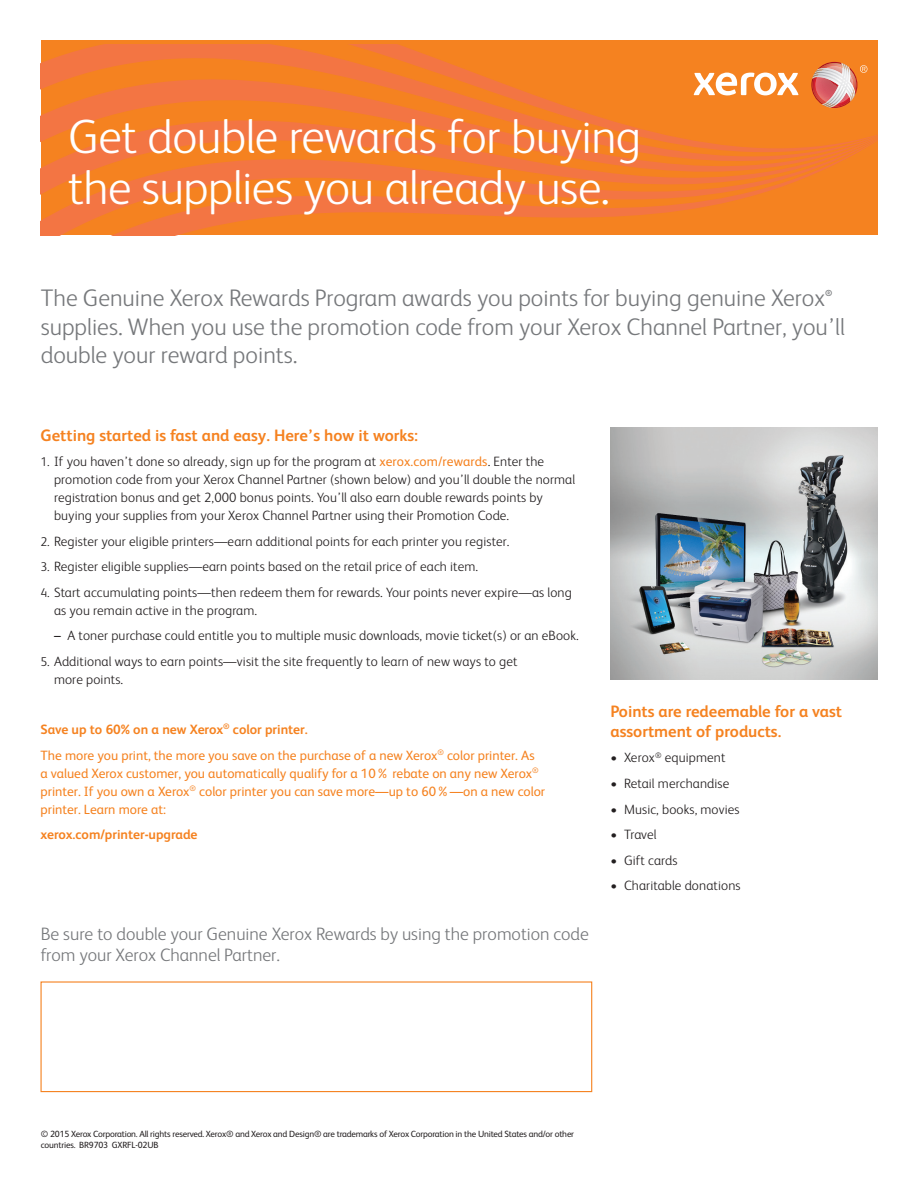
<style>
.page{position:relative;width:918px;height:1188px;background:#fff}
.page>*{position:absolute;margin:0;border:0;box-sizing:border-box;transform-origin:0 0}
.OFC___Title___White{font:300 48px/51px "Xerox Sans";letter-spacing:-.01em;color:#fff}
.intro{font:300 24px/28.5px "Xerox Sans";color:#76787b}
.outro_call-to-action{font:300 18px/21.3px "Xerox Sans";color:#76787b}
.subheading{font:700 16.5px/19.5px "Xerox Sans";color:#f58220}
.t1{font:300 13.5px/18px "Xerox Sans";letter-spacing:.01em;color:#231f20}
.highlight_text{font:13.5px/18px "Xerox Sans";color:#f58220}
.highlight_headings{font:700 13.5px "Xerox Sans";color:#f58220}
.highlight_text-2{font:700 13.5px "Xerox Sans";color:#f58220}
.legal{font:9px/10.5px "Xerox Sans";letter-spacing:-.02em;color:#231f20}
.intro-2{font:700 8.7px "Xerox Sans";color:#76787b}
.s1{font-size:12.75px}
.s2{font-weight:400;color:#f58220}
.s3{font-weight:400}
</style>
<div class="page">
<img style="left:610px;top:428px;width:267px;height:252px">
<div style="left:40px;top:981px;width:552px;height:111px;border:1px solid #f58220"></div>
<div style="left:41px;top:40px;width:837px;height:195px;background:#f58220"></div>
<svg style="left:67px;top:44px;width:356px;height:10px;fill:#f37543"></svg>
<svg style="left:41px;top:54px;width:827px;height:35px"></svg>
<svg style="left:41px;top:89px;width:836px;height:146px"></svg>
<svg style="left:694px;top:62px;width:173px;height:46px"></svg>
<p class="OFC___Title___White" style="left:68px;top:108px;width:575px">Get double rewards for buying the supplies you already use.</p>
<p class="intro" style="left:41px;top:283px;width:786px">The Genuine Xerox Rewards Program awards you points for buying genuine Xerox</p>
<p class="intro-2" style="left:825px;top:287px;width:9px">®</p>
<p class="intro" style="left:41px;top:311px;width:806px">supplies. When you use the promotion code from your Xerox Channel Partner, you’ll double your reward points.</p>
<p class="subheading" style="left:40px;top:425px;width:379px">Getting started is fast and easy. Here’s how it works:</p>
<p class="t1" style="left:54px;top:452px;width:523px;text-indent:-14px"><span class="s1">1.</span> If you haven’t done so already, sign up for the program at <span class="s2">xerox.com/rewards</span>. Enter the promotion code from your Xerox Channel Partner (shown below) and you’ll double the normal registration bonus and get 2,000 bonus points. You’ll also earn double rewards points by buying your supplies from your Xerox Channel Partner using their Promotion Code.</p>
<p class="t1" style="left:40px;top:532px;width:471px"><span class="s1">2.</span> Register your eligible printers—earn additional points for each printer you register.</p>
<p class="t1" style="left:40px;top:557px;width:439px"><span class="s1">3.</span> Register eligible supplies—earn points based on the retail price of each item.</p>
<p class="t1" style="left:54px;top:583px;width:519px;text-indent:-14px"><span class="s1">4.</span> Start accumulating points—then redeem them for rewards. Your points never expire—as long as you remain active in the program.</p>
<p class="t1" style="left:54px;top:626px;width:526px"><span class="s3">–</span> A toner purchase could entitle you to multiple music downloads, movie ticket(s) or an eBook.</p>
<p class="t1" style="left:54px;top:652px;width:465px;text-indent:-14px"><span class="s1">5.</span> Additional ways to earn points—visit the site frequently to learn of new ways to get more points.</p>
<p class="highlight_headings" style="left:40px;top:720px;width:269px">Save up to 60% on a new Xerox<sup>®</sup> color printer.</p>
<p class="highlight_text" style="left:40px;top:745px;width:506px">The more you print, the more you save on the purchase of a new Xerox<sup>®</sup> color printer. As a valued Xerox customer, you automatically qualify for a 10% rebate on any new Xerox<sup>® </sup>printer. If you own a Xerox<sup>®</sup> color printer you can save more—up to 60%—on a new color printer. Learn more at:</p>
<p class="highlight_text-2" style="left:40px;top:825px;width:158px">xerox.com/printer-upgrade</p>
<p class="outro_call-to-action" style="left:41px;top:922px;width:550px">Be sure to double your Genuine Xerox Rewards by using the promotion code from your Xerox Channel Partner.</p>
<p class="subheading" style="left:610px;top:701px;width:233px">Points are redeemable for a vast assortment of products.</p>
<p class="t1" style="left:610px;top:748px;width:117px">• Xerox<sup>®</sup> equipment</p>
<p class="t1" style="left:610px;top:774px;width:120px">• Retail merchandise</p>
<p class="t1" style="left:610px;top:799px;width:131px">• Music, books, movies</p>
<p class="t1" style="left:610px;top:825px;width:47px">• Travel</p>
<p class="t1" style="left:610px;top:850px;width:69px">• Gift cards</p>
<p class="t1" style="left:610px;top:876px;width:132px">• Charitable donations</p>
<p class="legal" style="left:41px;top:1128px;width:535px">© 2015 Xerox Corporation. All rights reserved. Xerox® and Xerox and Design® are trademarks of Xerox Corporation in the United States and/or other countries. BR9703 GXRFL-02UB</p>
</div>
